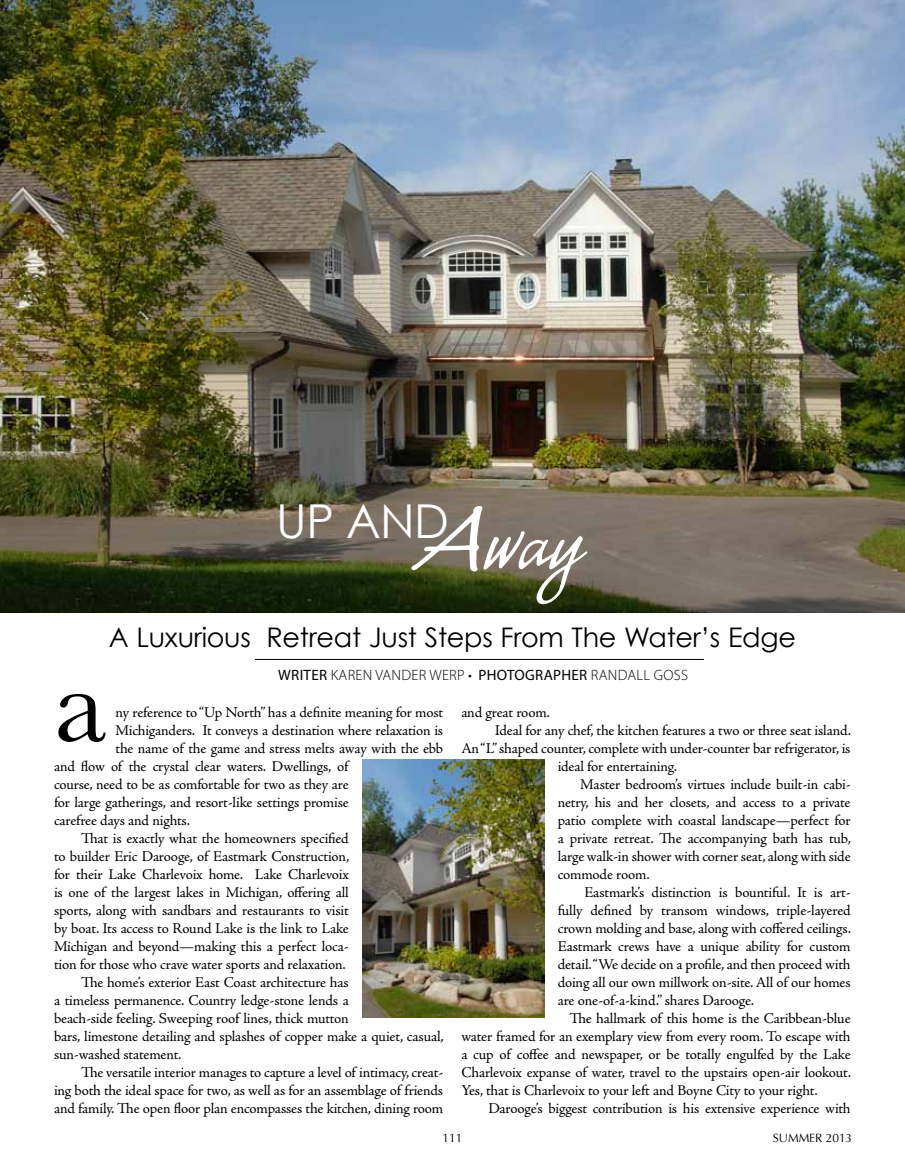
<style>
.page{position:relative;width:905px;height:1168px;background:#fff}
.page>*{position:absolute;margin:0;border:0;box-sizing:border-box;transform-origin:0 0}
.t1{font:112.5px "Baskerville";color:#000}
.t2{font:46.65px "Century Gothic";color:#fff}
.t3{font:27px "Century Gothic";letter-spacing:-.01em;color:#000}
.t4{font:15px "Adobe Jenson Pro";letter-spacing:-.015em;color:#000}
.t5{font:300 15px "Myriad Pro";letter-spacing:.02em;color:#000}
.t6{font:12px "Optima";letter-spacing:-.005em;color:#000}
.s1{font-family:"CAC Leslie";font-size:100.2px}
.s2{font-weight:400}
</style>
<div class="page">
<hr style="left:255px;top:659px;width:449px;height:1px;background:#000">
<img style="left:0;top:0;width:904px;height:612px">
<img style="left:362px;top:759px;width:182px;height:259px">
<h2 class="t2" style="left:276px;top:493px;width:307px">UP and<span class="s1">Away</span></h2>
<h3 class="t3" style="left:109px;top:621px;width:688px">A Luxurious Retreat Just Steps From The Water’s Edge</h3>
<p class="t5" style="left:278px;top:666px;width:411px"><span class="s2">WRITER</span> KAREN VANDER WERP • <span class="s2">PHOTOGRAPHER</span> RANDALL GOSS</p>
<h1 class="t1" style="left:54px;top:638px;width:54px">a</h1>
<p class="t4" style="left:116px;top:704px;width:329px">ny reference to “Up North” has a definite meaning for most</p>
<p class="t4" style="left:116px;top:722px;width:329px">Michiganders. It conveys a destination where relaxation is</p>
<p class="t4" style="left:116px;top:740px;width:329px">the name of the game and stress melts away with the ebb</p>
<p class="t4" style="left:54px;top:758px;width:296px">and flow of the crystal clear waters. Dwellings, of</p>
<p class="t4" style="left:54px;top:776px;width:296px">course, need to be as comfortable for two as they are</p>
<p class="t4" style="left:54px;top:794px;width:296px">for large gatherings, and resort-like settings promise</p>
<p class="t4" style="left:54px;top:812px;width:138px">carefree days and nights.</p>
<p class="t4" style="left:81px;top:830px;width:269px">That is exactly what the homeowners specified</p>
<p class="t4" style="left:54px;top:848px;width:297px">to builder Eric Darooge, of Eastmark Construction,</p>
<p class="t4" style="left:54px;top:866px;width:296px">for their Lake Charlevoix home. Lake Charlevoix</p>
<p class="t4" style="left:54px;top:884px;width:296px">is one of the largest lakes in Michigan, offering all</p>
<p class="t4" style="left:54px;top:902px;width:296px">sports, along with sandbars and restaurants to visit</p>
<p class="t4" style="left:54px;top:920px;width:296px">by boat. Its access to Round Lake is the link to Lake</p>
<p class="t4" style="left:54px;top:938px;width:296px">Michigan and beyond—making this a perfect loca-</p>
<p class="t4" style="left:54px;top:956px;width:293px">tion for those who crave water sports and relaxation.</p>
<p class="t4" style="left:81px;top:974px;width:269px">The home’s exterior East Coast architecture has</p>
<p class="t4" style="left:54px;top:992px;width:296px">a timeless permanence. Country ledge-stone lends a</p>
<p class="t4" style="left:54px;top:1010px;width:296px">beach-side feeling. Sweeping roof lines, thick mutton</p>
<p class="t4" style="left:54px;top:1028px;width:391px">bars, limestone detailing and splashes of copper make a quiet, casual,</p>
<p class="t4" style="left:54px;top:1046px;width:129px">sun-washed statement.</p>
<p class="t4" style="left:81px;top:1064px;width:364px">The versatile interior manages to capture a level of intimacy, creat-</p>
<p class="t4" style="left:54px;top:1082px;width:391px">ing both the ideal space for two, as well as for an assemblage of friends</p>
<p class="t4" style="left:54px;top:1100px;width:391px">and family. The open floor plan encompasses the kitchen, dining room</p>
<p class="t4" style="left:461px;top:704px;width:90px">and great room.</p>
<p class="t4" style="left:495px;top:722px;width:357px">Ideal for any chef, the kitchen features a two or three seat island.</p>
<p class="t4" style="left:461px;top:740px;width:391px">An “L” shaped counter, complete with under-counter bar refrigerator, is</p>
<p class="t4" style="left:557px;top:758px;width:121px">ideal for entertaining.</p>
<p class="t4" style="left:580px;top:776px;width:272px">Master bedroom’s virtues include built-in cabi-</p>
<p class="t4" style="left:557px;top:794px;width:294px">netry, his and her closets, and access to a private</p>
<p class="t4" style="left:557px;top:812px;width:294px">patio complete with coastal landscape—perfect for</p>
<p class="t4" style="left:557px;top:830px;width:295px">a private retreat. The accompanying bath has tub,</p>
<p class="t4" style="left:557px;top:848px;width:294px">large walk-in shower with corner seat, along with side</p>
<p class="t4" style="left:557px;top:866px;width:93px">commode room.</p>
<p class="t4" style="left:584px;top:884px;width:268px">Eastmark’s distinction is bountiful. It is art-</p>
<p class="t4" style="left:557px;top:902px;width:294px">fully defined by transom windows, triple-layered</p>
<p class="t4" style="left:557px;top:920px;width:295px">crown molding and base, along with coffered ceilings.</p>
<p class="t4" style="left:557px;top:938px;width:294px">Eastmark crews have a unique ability for custom</p>
<p class="t4" style="left:557px;top:956px;width:294px">detail. “We decide on a profile, and then proceed with</p>
<p class="t4" style="left:557px;top:974px;width:294px">doing all our own millwork on-site. All of our homes</p>
<p class="t4" style="left:557px;top:992px;width:198px">are one-of-a-kind.” shares Darooge.</p>
<p class="t4" style="left:569px;top:1010px;width:283px">The hallmark of this home is the Caribbean-blue</p>
<p class="t4" style="left:461px;top:1028px;width:391px">water framed for an exemplary view from every room. To escape with</p>
<p class="t4" style="left:461px;top:1046px;width:391px">a cup of coffee and newspaper, or be totally engulfed by the Lake</p>
<p class="t4" style="left:461px;top:1064px;width:391px">Charlevoix expanse of water, travel to the upstairs open-air lookout.</p>
<p class="t4" style="left:461px;top:1082px;width:358px">Yes, that is Charlevoix to your left and Boyne City to your right.</p>
<p class="t4" style="left:488px;top:1100px;width:364px">Darooge’s biggest contribution is his extensive experience with</p>
<p class="t6" style="left:442px;top:1131px;width:21px">111</p>
<p class="t6" style="left:772px;top:1131px;width:81px">SUMMER 2013</p>
</div>
